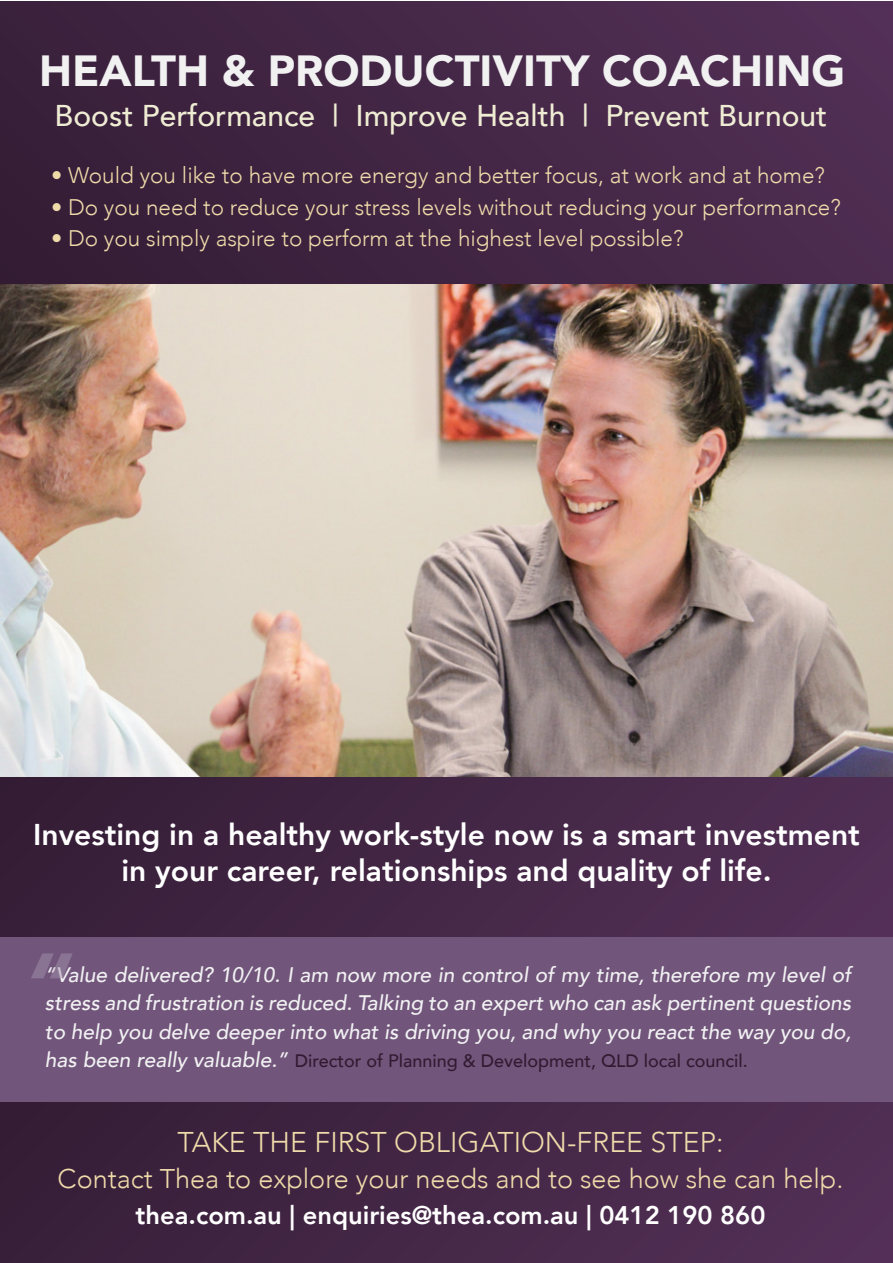
<style>
.page{position:relative;width:893px;height:1263px;background:#fff}
.page>*{position:absolute;margin:0;border:0;box-sizing:border-box;transform-origin:0 0}
.t1{font:italic 900 88.5px "Avenir";color:#a797ae}
.t2{font:900 43.5px "Avenir";color:#f1f1f2}
.t3{font:800 30px/36px "Avenir";color:#fff;text-align:center}
.t4{font:500 30px "Avenir";color:#efecd4}
.t5{font:300 28.5px "Avenir";color:#efdaaa}
.t6{font:300 27px "Avenir";color:#efdaaa}
.t7{font:800 25.5px "Avenir";color:#fff}
.t8{font:300 22.5px "Avenir";color:#efdaaa}
.t9{font:italic 500 21px/28.5px "Avenir";color:#f1f1f2;text-align:justify}
.t10{font:500 18px "Avenir";color:#321b32}
.s1{font-style:italic;font-size:21px;color:#f1f1f2}
</style>
<div class="page">
<div style="left:0;top:936px;width:892px;height:263px;background:#71557b"></div>
<img style="left:0;top:283px;width:892px;height:495px">
<div style="left:0;top:778px;width:892px;height:159px;background:linear-gradient(to right,#351d36,#522f56)"></div>
<div style="left:0;top:1102px;width:892px;height:161px;background:linear-gradient(to right,#351e36,#522f56)"></div>
<div style="left:0;top:1px;width:892px;height:282px;background:linear-gradient(to right,#361e37,#502e53)"></div>
<h2 class="t2" style="left:39px;top:42px;width:808px">HEALTH &amp; PRODUCTIVITY COACHING</h2>
<h3 class="t4" style="left:55px;top:96px;width:774px">Boost Performance | Improve Health | Prevent Burnout</h3>
<p class="t8" style="left:51px;top:161px;width:775px">• Would you like to have more energy and better focus, at work and at home?</p>
<p class="t8" style="left:51px;top:192px;width:791px">• Do you need to reduce your stress levels without reducing your performance?</p>
<p class="t8" style="left:51px;top:224px;width:634px">• Do you simply aspire to perform at the highest level possible?</p>
<h3 class="t3" style="left:33px;top:817px;width:828px">Investing in a healthy work-style now is a smart investment in your career, relationships and quality of life.</h3>
<h1 class="t1" style="left:22px;top:927px;width:48px">“</h1>
<p class="t9" style="left:45px;top:961px;width:808px">“Value delivered? 10/10. I am now more in control of my time, therefore my level of stress and frustration is reduced. Talking to an expert who can ask pertinent questions to help you delve deeper into what is driving you, and why you react the way you do,</p>
<p class="t10" style="left:45px;top:1049px;width:704px"><span class="s1">has been really valuable.”</span> Director of Planning &amp; Development, QLD local council.</p>
<h3 class="t5" style="left:178px;top:1123px;width:547px">TAKE THE FIRST OBLIGATION-FREE STEP:</h3>
<p class="t6" style="left:58px;top:1161px;width:787px">Contact Thea to explore your needs and to see how she can help.</p>
<p class="t7" style="left:136px;top:1198px;width:631px">thea.com.au | enquiries@thea.com.au | 0412 190 860</p>
</div>
